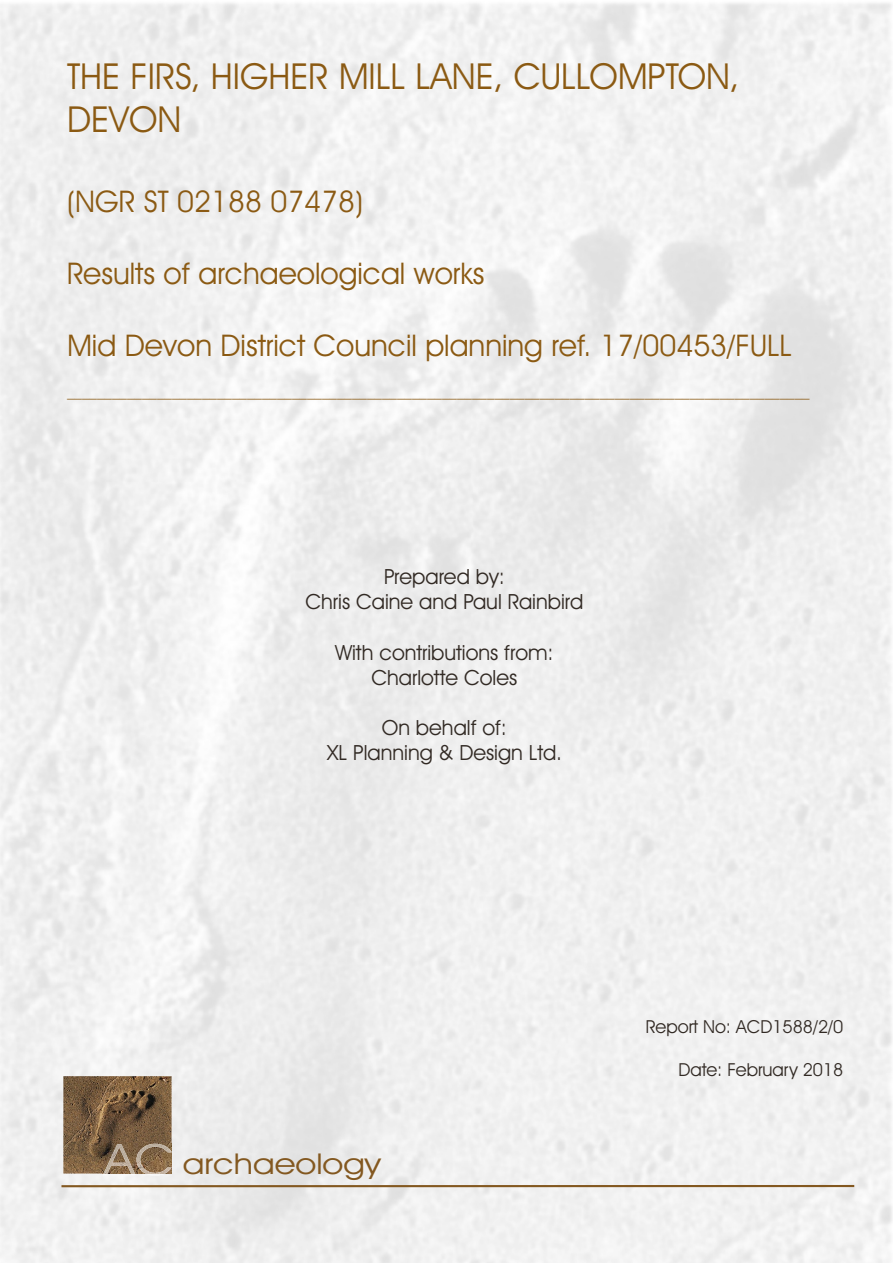
<style>
.page{position:relative;width:893px;height:1263px;background:#fff}
.page>*{position:absolute;margin:0;border:0;box-sizing:border-box;transform-origin:0 0}
.t1{font:36px/43.2px "Avant Garde IT Cby BT";color:#8b5a13}
.t2{font:30px "Avant Garde IT Cby BT";color:#8b5a13}
.t3{font:28.8px "Avant Garde IT Cby BT";color:#835820;scale:1.19 1}
.t4{font:21px/25.2px "Avant Garde IT Cby BT";color:#322a24;text-align:center}
.t5{font:18px "Avant Garde IT Cby BT";color:#322a24}
.t6{font:15px "Avant Garde IT Cby BT";color:#8b5a13}
</style>
<div class="page">
<img style="left:0;top:3px;width:892px;height:1260px">
<div style="left:173px;top:1154px;width:208px;height:26px;background:#e9e9e9"></div>
<img style="left:63px;top:1076px;width:109px;height:97px">
<img style="left:103px;top:1173px;width:69px;height:3px">
<img style="left:103px;top:1144px;width:69px;height:29px">
<hr style="left:61px;top:1185px;width:793px;height:2px;background:#835820">
<h1 class="t1" style="left:67px;top:54px;width:674px">THE FIRS, HIGHER MILL LANE, CULLOMPTON,<br>DEVON</h1>
<h2 class="t2" style="left:67px;top:183px;width:297px">(NGR ST 02188 07478)</h2>
<h2 class="t2" style="left:67px;top:255px;width:419px">Results of archaeological works</h2>
<h2 class="t2" style="left:67px;top:327px;width:726px">Mid Devon District Council planning ref. 17/00453/FULL</h2>
<p class="t6" style="left:67px;top:381px;width:744px">___________________________________________________________________________________________________</p>
<p class="t4" style="left:305px;top:564px;width:279px">Prepared by:<br>Chris Caine and Paul Rainbird</p>
<p class="t4" style="left:335px;top:639px;width:220px">With contributions from:<br>Charlotte Coles</p>
<p class="t4" style="left:327px;top:715px;width:237px">On behalf of:<br>XL Planning &amp; Design Ltd.</p>
<h3 class="t3" style="left:183px;top:1146px;width:168px">archaeology</h3>
<p class="t5" style="left:646px;top:1015px;width:199px">Report No: ACD1588/2/0</p>
<p class="t5" style="left:678px;top:1058px;width:167px">Date: February 2018</p>
</div>
